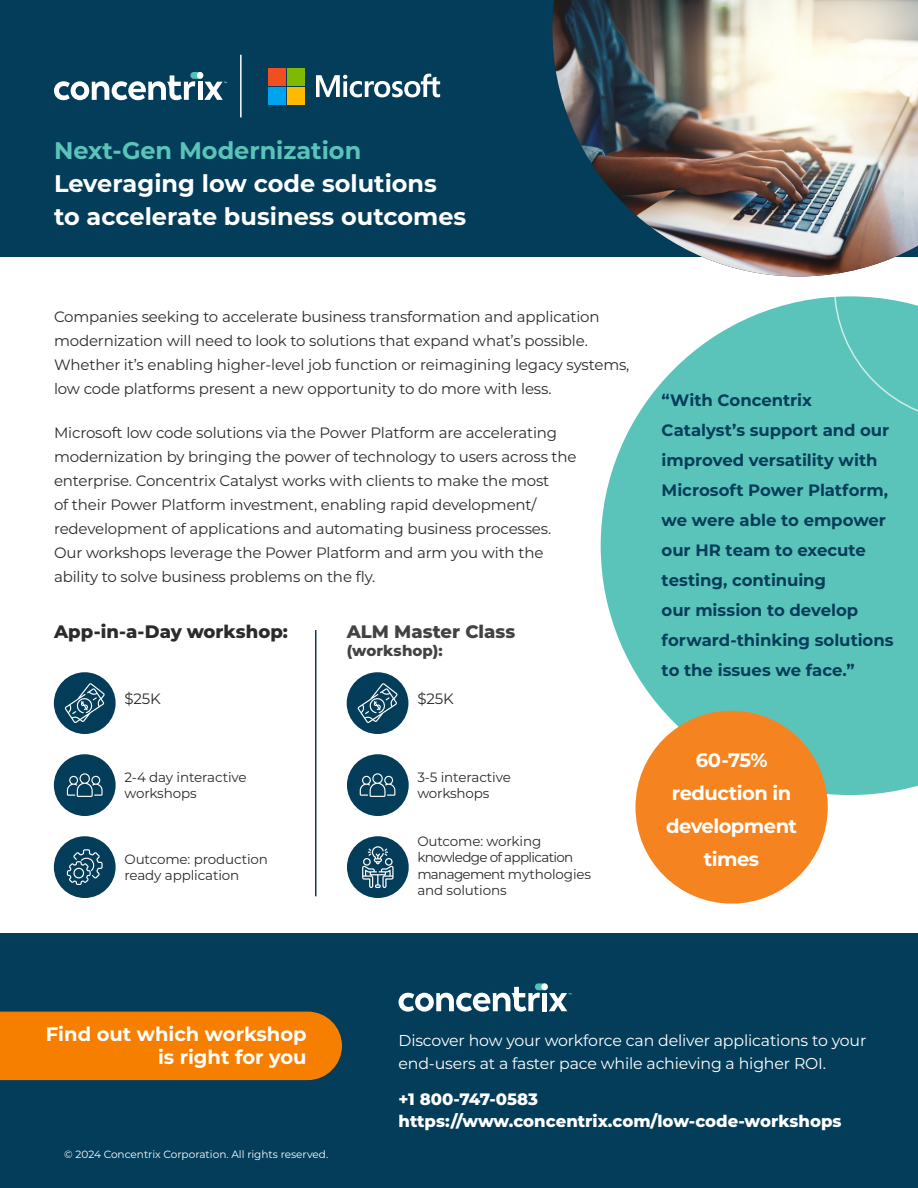
<style>
.page{position:relative;width:918px;height:1188px;background:#fff}
.page>*{position:absolute;margin:0;border:0;box-sizing:border-box;transform-origin:0 0}
.H1___White___Center{font:700 24px "Montserrat";color:#fff}
.H1___White___Center-2{font:700 24px "Montserrat";color:#5bc4ba}
.Slate_body_11pt{font:700 19.5px/33px "Montserrat";letter-spacing:-.015em;color:#fff;text-align:center}
.Black_subhead_20pt{font:800 18px "Montserrat";color:#2a2b2c}
.Black_subhead_20pt-2{font:800 18px "Montserrat";color:#424242}
.Slate_body_11pt-2{font:700 16.5px/30px "Montserrat";letter-spacing:-.005em;color:#033d5a}
.t1{font:800 16.5px/22.5px "Montserrat";color:#fff}
.t2{font:15.75px/22.5px "Montserrat";letter-spacing:-.01em;color:#fff}
.Bullets{font:15px/24px "Montserrat";letter-spacing:-.01em;color:#2a2b2c}
.Black_subhead_20pt-3{font:800 15px "Montserrat";letter-spacing:.01em;color:#424242}
.Bullets-2{font:13.5px/16.5px "Montserrat";letter-spacing:-.01em;color:#2a2b2c}
.Footnote_7pt_slate{font:10.5px "Montserrat";color:#fff}
</style>
<div class="page">
<svg style="left:601px;top:297px;width:317px;height:498px;fill:#5bc4ba"></svg>
<div style="left:834px;top:296px;width:84px;height:126px;background:#5bc4ba"></div>
<div style="left:0;top:0;width:918px;height:256px;background:#033d5a"></div>
<img style="left:552px;top:0;width:366px;height:276px">
<hr style="left:240px;top:55px;width:2px;height:62px;background:#fff">
<svg style="left:316px;top:74px;width:124px;height:23px"></svg>
<div style="left:268px;top:68px;width:18px;height:17px;background:#f24f21"></div>
<div style="left:288px;top:68px;width:17px;height:17px;background:#80ba00"></div>
<div style="left:268px;top:87px;width:18px;height:17px;background:#00a3f0"></div>
<div style="left:288px;top:87px;width:17px;height:17px;background:#ffba00"></div>
<div style="left:54px;top:672px;width:62px;height:62px;background:#033d5a;border-radius:50%"></div>
<div style="left:347px;top:672px;width:61px;height:62px;background:#033d5a;border-radius:50%"></div>
<div style="left:54px;top:754px;width:62px;height:62px;background:#033d5a;border-radius:50%"></div>
<div style="left:347px;top:754px;width:62px;height:62px;background:#033d5a;border-radius:50%"></div>
<div style="left:0;top:933px;width:918px;height:255px;background:#033d5a"></div>
<div style="left:0;top:1012px;width:342px;height:68px;background:#f77f00"></div>
<hr style="left:315px;top:630px;width:1px;height:266px;background:#033d5a">
<div style="left:635px;top:711px;width:193px;height:193px;background:#f58420;border-radius:50%"></div>
<div style="left:54px;top:836px;width:62px;height:62px;background:#033d5a;border-radius:50%"></div>
<div style="left:347px;top:836px;width:62px;height:62px;background:#033d5a;border-radius:50%"></div>
<svg style="left:190px;top:72px;width:13px;height:7px"></svg>
<div style="left:198px;top:82px;width:5px;height:18px;background:#fff"></div>
<svg style="left:204px;top:82px;width:23px;height:18px"></svg>
<svg style="left:54px;top:75px;width:141px;height:25px"></svg>
<div style="left:197px;top:72px;width:6px;height:7px;background:#fff;border-radius:50%"></div>
<div style="left:535px;top:983px;width:13px;height:7px;background:#4fc1ba;border-radius:3px"></div>
<div style="left:542px;top:993px;width:5px;height:18px;background:#fff"></div>
<svg style="left:549px;top:993px;width:23px;height:18px"></svg>
<svg style="left:399px;top:987px;width:141px;height:25px"></svg>
<div style="left:541px;top:983px;width:7px;height:7px;background:#fff;border-radius:50%"></div>
<svg style="left:65px;top:683px;width:40px;height:40px"></svg>
<svg style="left:358px;top:683px;width:40px;height:40px"></svg>
<svg style="left:67px;top:773px;width:36px;height:24px"></svg>
<svg style="left:360px;top:773px;width:35px;height:24px"></svg>
<svg style="left:67px;top:849px;width:36px;height:36px"></svg>
<svg style="left:362px;top:846px;width:32px;height:42px"></svg>
<p class="H1___White___Center-2" style="left:54px;top:133px;width:309px">Next-Gen Modernization</p>
<p class="H1___White___Center" style="left:54px;top:166px;width:384px">Leveraging low code solutions</p>
<p class="H1___White___Center" style="left:54px;top:199px;width:414px">to accelerate business outcomes</p>
<p class="Bullets" style="left:54px;top:304px;width:577px">Companies seeking to accelerate business transformation and application modernization will need to look to solutions that expand what’s possible.<br>Whether it’s enabling higher-level job function or reimagining legacy systems, low code platforms present a new opportunity to do more with less.</p>
<p class="Bullets" style="left:54px;top:420px;width:524px">Microsoft low code solutions via the Power Platform are accelerating modernization by bringing the power of technology to users across the enterprise. Concentrix Catalyst works with clients to make the most<br>of their Power Platform investment, enabling rapid development/ redevelopment of applications and automating business processes.<br>Our workshops leverage the Power Platform and arm you with the ability to solve business problems on the fly.</p>
<p class="Black_subhead_20pt" style="left:54px;top:618px;width:236px">App-in-a-Day workshop:</p>
<p class="Black_subhead_20pt-2" style="left:347px;top:618px;width:170px">ALM Master Class</p>
<p class="Black_subhead_20pt-3" style="left:347px;top:640px;width:98px">(workshop):</p>
<p class="Bullets" style="left:125px;top:687px;width:38px">$25K</p>
<p class="Bullets" style="left:417px;top:687px;width:38px">$25K</p>
<p class="Slate_body_11pt-2" style="left:662px;top:385px;width:233px">“With Concentrix<br>Catalyst’s support and our improved versatility with<br>Microsoft Power Platform, we were able to empower our HR team to execute testing, continuing<br>our mission to develop forward-thinking solutions to the issues we face.”</p>
<p class="Slate_body_11pt" style="left:666px;top:743px;width:132px">60-75% reduction in development</p>
<p class="Bullets-2" style="left:125px;top:768px;width:124px">2-4 day interactive workshops</p>
<p class="Bullets-2" style="left:417px;top:768px;width:95px">3-5 interactive workshops</p>
<p class="Bullets-2" style="left:417px;top:832px;width:175px">Outcome: working knowledge of application management mythologies and solutions</p>
<p class="Bullets-2" style="left:125px;top:850px;width:145px">Outcome: production</p>
<p class="Slate_body_11pt" style="left:704px;top:842px;width:57px">times</p>
<p class="Bullets-2" style="left:125px;top:867px;width:116px">ready application</p>
<p class="Slate_body_11pt" style="left:46px;top:1016px;width:262px">Find out which workshop</p>
<p class="Slate_body_11pt" style="left:158px;top:1040px;width:150px">is right for you</p>
<p class="Footnote_7pt_slate" style="left:64px;top:1147px;width:265px">© 2024 Concentrix Corporation. All rights reserved.</p>
<p class="t2" style="left:399px;top:1029px;width:469px">Discover how your workforce can deliver applications to your end-users at a faster pace while achieving a higher ROI.</p>
<p class="t1" style="left:399px;top:1087px;width:445px">+1 800-747-0583 https://www.concentrix.com/low-code-workshops</p>
</div>
